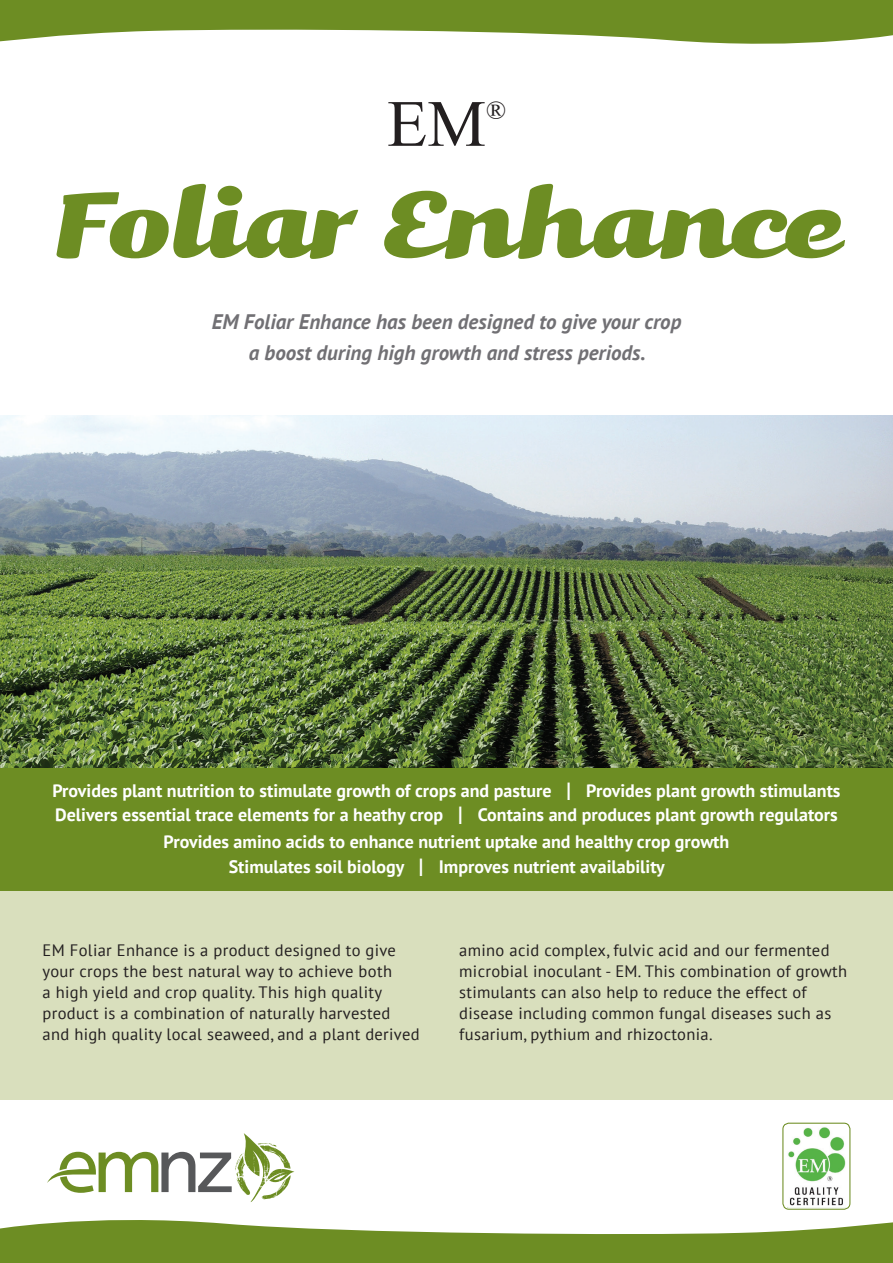
<style>
.page{position:relative;width:893px;height:1263px;background:#fff}
.page>*{position:absolute;margin:0;border:0;box-sizing:border-box;transform-origin:0 0}
.t1{font:italic 112.5px "Kari Pro";letter-spacing:-.01em;color:#6d8d23}
.t2{font:66px "Times New Roman";color:#231f20}
.t3{font:26.25px "Times New Roman";color:#231f20}
.t4{font:italic 700 21px/31.5px "PT Sans";color:#717074;text-align:center}
.t5{font:700 18px/24.6px "PT Sans";color:#fff}
.t6{font:16.5px/21px "PT Sans";letter-spacing:.02em;color:#231f20}
.s1{font-weight:400;font-size:24.75px}
</style>
<div class="page">
<img style="left:0;top:415px;width:893px;height:353px">
<div style="left:0;top:827px;width:893px;height:272px;background:#d9dfbd"></div>
<div style="left:0;top:768px;width:893px;height:123px;background:#6d8d23"></div>
<svg style="left:0;top:1220px;width:893px;height:43px;fill:#6d8d23"></svg>
<img style="left:788px;top:1127px;width:57px;height:79px">
<div style="left:782px;top:1123px;width:68px;height:87px;border:1px solid #6d8d23;border-radius:6px"></div>
<svg style="left:47px;top:1133px;width:247px;height:69px"></svg>
<svg style="left:0;top:0;width:893px;height:44px;fill:#6d8d23"></svg>
<h2 class="t2" style="left:387px;top:77px;width:100px">EM</h2>
<h3 class="t3" style="left:486px;top:92px;width:21px">®</h3>
<h1 class="t1" style="left:52px;top:153px;width:791px">Foliar Enhance</h1>
<p class="t4" style="left:212px;top:305px;width:471px">EM Foliar Enhance has been designed to give your crop a boost during high growth and stress periods.</p>
<p class="t5" style="left:52px;top:777px;width:790px">Provides plant nutrition to stimulate growth of crops and pasture <span class="s1">I</span> Provides plant growth stimulants<br>Delivers essential trace elements for a heathy crop <span class="s1">I</span> Contains and produces plant growth regulators</p>
<p class="t5" style="left:164px;top:829px;width:567px;line-height:25.2px;text-align:center">Provides amino acids to enhance nutrient uptake and healthy crop growth<br>Stimulates soil biology <span class="s1">I</span> Improves nutrient availability</p>
<p class="t6" style="left:43px;top:940px;width:379px">EM Foliar Enhance is a product designed to give your crops the best natural way to achieve both<br>a high yield and crop quality. This high quality product is a combination of naturally harvested and high quality local seaweed, and a plant derived</p>
<p class="t6" style="left:459px;top:940px;width:389px">amino acid complex, fulvic acid and our fermented microbial inoculant - EM. This combination of growth stimulants can also help to reduce the effect of disease including common fungal diseases such as fusarium, pythium and rhizoctonia.</p>
</div>
